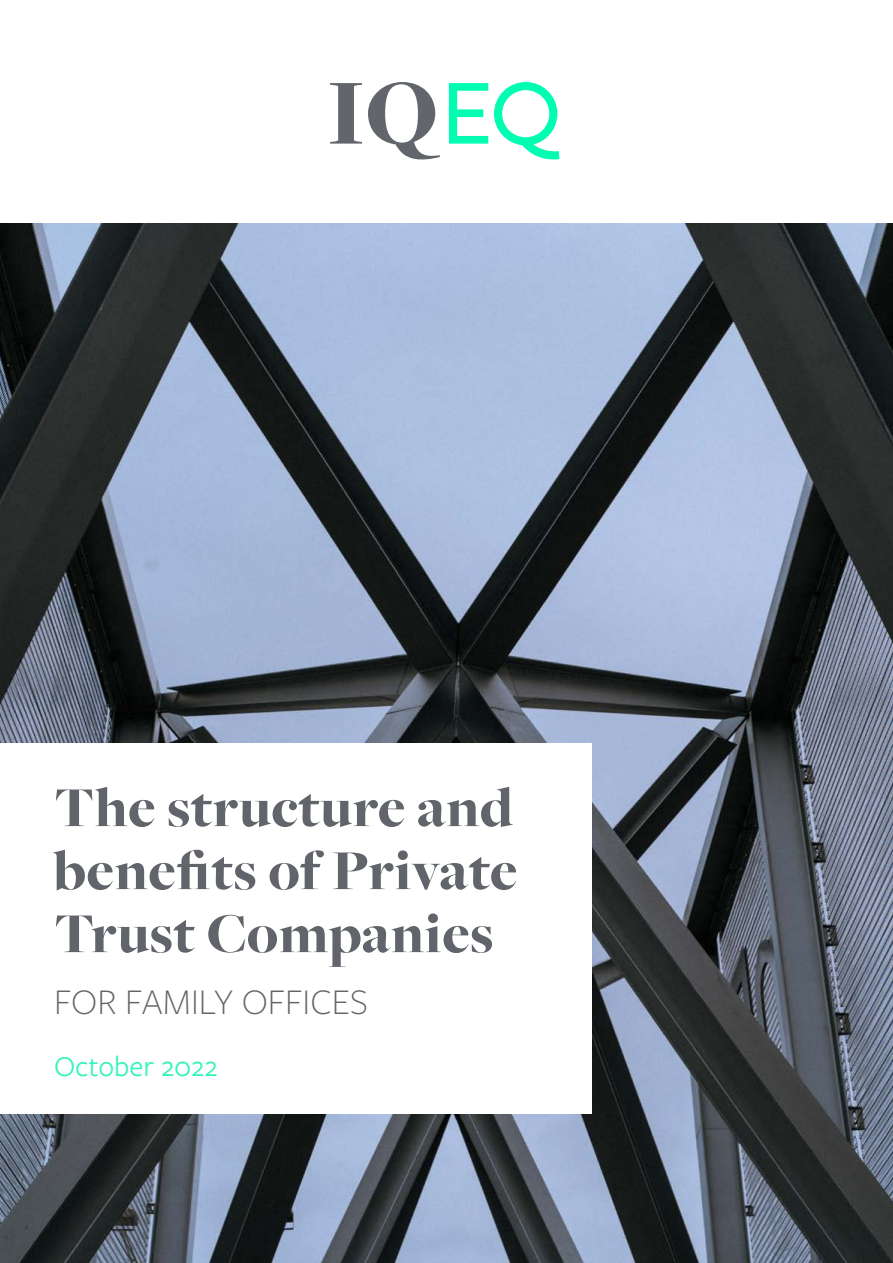
<style>
.page{position:relative;width:893px;height:1263px;background:#fff}
.page>*{position:absolute;margin:0;border:0;box-sizing:border-box;transform-origin:0 0}
.t1{font:900 58.5px/63px "Freight Big Pro";letter-spacing:.01em;color:#61646a;text-align:justify}
.t2{font:300 37.5px "Freight Sans Pro";color:#646464}
.t3{font:29.85px "Freight Sans Pro";color:#33f4bb}
</style>
<div class="page">
<img style="left:0;top:223px;width:893px;height:1040px">
<svg style="left:330px;top:83px;width:32px;height:61px"></svg>
<svg style="left:368px;top:82px;width:72px;height:77px"></svg>
<svg style="left:449px;top:83px;width:39px;height:61px"></svg>
<svg style="left:494px;top:82px;width:65px;height:77px"></svg>
<div style="left:0;top:743px;width:591px;height:370px;background:#fff"></div>
<p class="t1" style="left:54px;top:775px;width:465px">The structure and benefits of Private Trust Companies</p>
<p class="t2" style="left:54px;top:977px;width:315px">FOR FAMILY OFFICES</p>
<p class="t3" style="left:54px;top:1046px;width:165px">October 2022</p>
</div>
